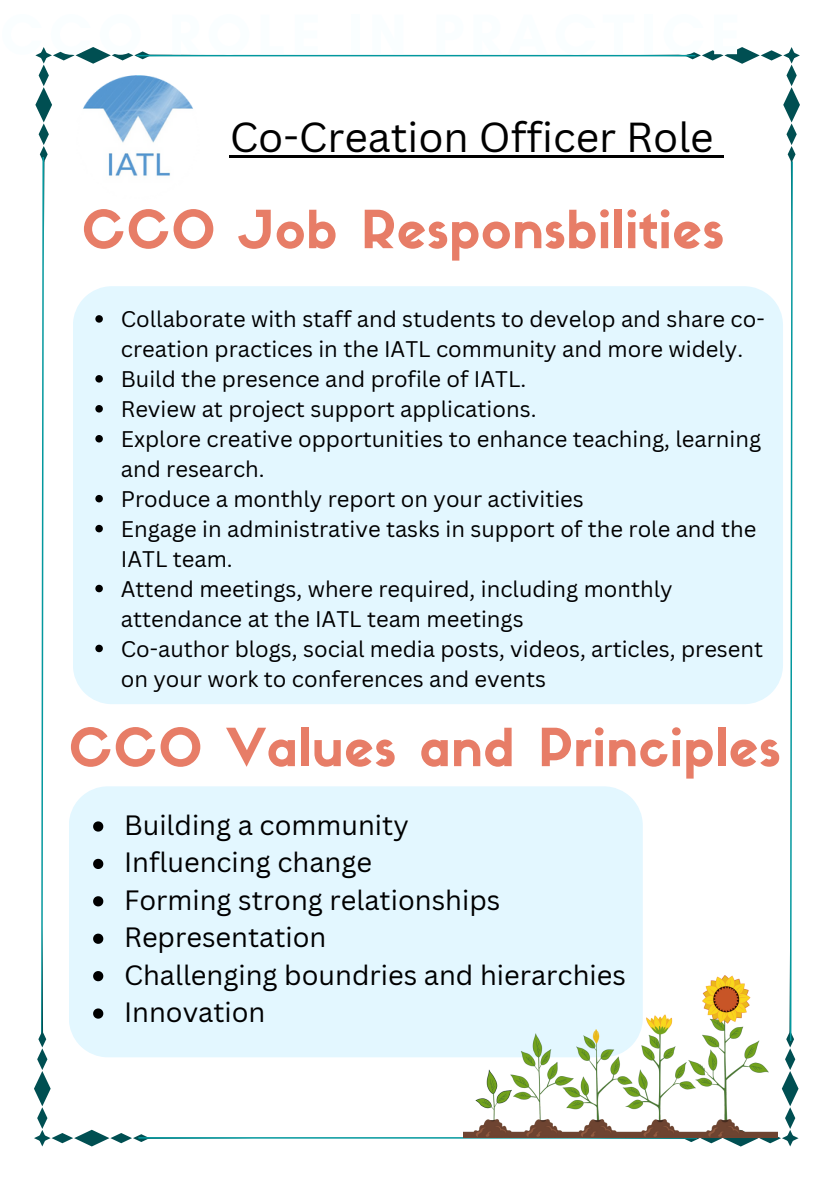
<style>
.page{position:relative;width:834px;height:1196px;background:#fff}
.page>*{position:absolute;margin:0;border:0;box-sizing:border-box;transform-origin:0 0}
.t1{font:51.6px "Sifonn Basic";letter-spacing:.02em;color:#e77d67}
.t2{font:40.8px "Canva Sans";color:#000}
.t3{font:27.2px "Canva Sans";color:#000}
.t4{font:22px/30px "Canva Sans";color:#000}
</style>
<div class="page">
<hr style="left:137px;top:55px;width:558px;height:1px;background:#03989e">
<div style="left:255px;top:786px;width:323px;height:271px;background:#e3f7ff"></div>
<hr style="left:138px;top:1137px;width:559px;height:1px;background:#03989e">
<div style="left:255px;top:286px;width:323px;height:418px;background:#e3f7ff"></div>
<img style="left:463px;top:975px;width:115px;height:162px">
<hr style="left:230px;top:155px;width:484px;height:3px;background:#000">
<svg style="left:578px;top:47px;width:222px;height:1099px"></svg>
<svg style="left:34px;top:337px;width:221px;height:809px"></svg>
<img style="left:35px;top:47px;width:244px;height:290px">
<p class="t2" style="left:230px;top:109px;width:485px">Co-Creation Officer Role</p>
<p class="t1" style="left:82px;top:209px;width:643px">CCO Job Responsbilities</p>
<p class="t4" style="left:121px;top:303px;width:645px">Collaborate with staff and students to develop and share co&shy;creation practices in the IATL community and more widely.</p>
<p class="t4" style="left:121px;top:363px;width:407px">Build the presence and profile of IATL.</p>
<p class="t4" style="left:121px;top:393px;width:417px">Review at project support applications.</p>
<p class="t4" style="left:121px;top:423px;width:642px">Explore creative opportunities to enhance teaching, learning and research.</p>
<p class="t4" style="left:121px;top:483px;width:464px">Produce a monthly report on your activities</p>
<p class="t4" style="left:121px;top:513px;width:637px">Engage in administrative tasks in support of the role and the<br>IATL team.</p>
<p class="t4" style="left:121px;top:573px;width:553px">Attend meetings, where required, including monthly attendance at the IATL team meetings</p>
<p class="t4" style="left:121px;top:633px;width:644px">Co-author blogs, social media posts, videos, articles, present on your work to conferences and events</p>
<p class="t1" style="left:69px;top:727px;width:713px">CCO Values and Principles</p>
<p class="t3" style="left:124px;top:806px;width:286px">Building a community</p>
<p class="t3" style="left:124px;top:843px;width:249px">Influencing change</p>
<p class="t3" style="left:124px;top:880px;width:378px">Forming strong relationships</p>
<p class="t3" style="left:124px;top:918px;width:204px">Representation</p>
<p class="t3" style="left:124px;top:955px;width:503px">Challenging boundries and hierarchies</p>
<p class="t3" style="left:124px;top:993px;width:143px">Innovation</p>
</div>
